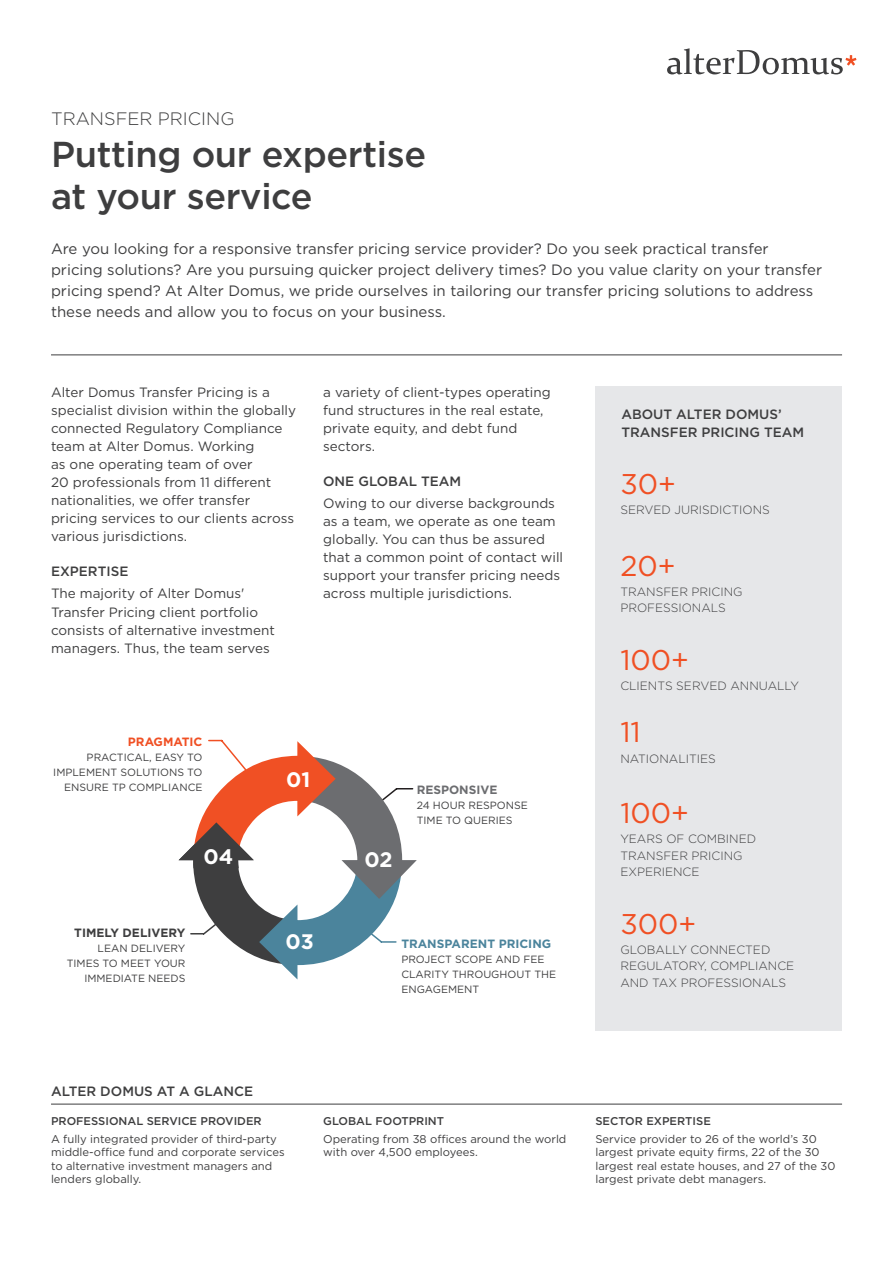
<style>
.page{position:relative;width:893px;height:1263px;background:#fff}
.page>*{position:absolute;margin:0;border:0;box-sizing:border-box;transform-origin:0 0}
.Headline{font:500 36px/42px "Gotham";letter-spacing:-.01em;color:#3e3e3f}
.Figures_Large{font:28.5px "Gotham";color:#f05024}
.Body_Text_Bold{font:700 21px "Gotham";letter-spacing:-.01em;color:#fff}
.Headline_2nd_level{font:300 18px "Gotham";color:#3e3e3f}
.Inrto_text{font:15px/21px "Gotham";color:#3e3e3f}
.Body_Text{font:13.5px/18px "Gotham";color:#3e3e3f}
.Body_Text_Bold-2{font:500 13.5px/18px "Gotham";color:#3e3e3f}
.Figures_text{font:300 12px/16.5px "Gotham";color:#3e3e3f}
.Body_Text_Bold-3{font:700 12px "Gotham";color:#4b849c}
.Body_Text_Bold-4{font:700 12px "Gotham";color:#3e3e3f}
.Body_Text_Bold-5{font:700 12px "Gotham";color:#6c6d70}
.Body_Text_Bold-6{font:700 12px "Gotham";color:#f05024}
.Body_Text-2{font:11.25px/13.5px "Gotham";color:#3e3e3f}
.Body_Text_Bold-7{font:500 11.25px "Gotham";color:#3e3e3f}
.Body_Text_Bold-8{font:10.5px/15px "Gotham";color:#3e3e3f;text-align:right}
</style>
<div class="page">
<svg style="left:667px;top:48px;width:189px;height:26px"></svg>
<svg style="left:179px;top:739px;width:238px;height:240px"></svg>
<div style="left:595px;top:386px;width:247px;height:645px;background:#e6e7e9"></div>
<hr style="left:51px;top:354px;width:791px;height:1px;background:#3e3e3f">
<hr style="left:51px;top:1104px;width:791px;height:1px;background:#3e3e3f">
<p class="Headline_2nd_level" style="left:51px;top:107px;width:185px">TRANSFER PRICING</p>
<p class="Headline" style="left:51px;top:133px;width:377px">Putting our expertise at your service</p>
<p class="Inrto_text" style="left:51px;top:238px;width:773px">Are you looking for a responsive transfer pricing service provider? Do you seek practical transfer pricing solutions? Are you pursuing quicker project delivery times? Do you value clarity on your transfer pricing spend? At Alter Domus, we pride ourselves in tailoring our transfer pricing solutions to address these needs and allow you to focus on your business.</p>
<p class="Body_Text" style="left:51px;top:383px;width:247px">Alter Domus Transfer Pricing is a specialist division within the globally connected Regulatory Compliance team at Alter Domus. Working<br>as one operating team of over<br>20 professionals from 11 different nationalities, we offer transfer pricing services to our clients across various jurisdictions.</p>
<p class="Body_Text_Bold-2" style="left:51px;top:562px;width:79px">EXPERTISE</p>
<p class="Body_Text" style="left:51px;top:584px;width:225px">The majority of Alter Domus' Transfer Pricing client portfolio consists of alternative investment managers. Thus, the team serves</p>
<p class="Body_Text" style="left:323px;top:383px;width:229px">a variety of client-types operating fund structures in the real estate, private equity, and debt fund sectors.</p>
<p class="Body_Text_Bold-2" style="left:323px;top:472px;width:140px">ONE GLOBAL TEAM</p>
<p class="Body_Text" style="left:323px;top:494px;width:241px">Owing to our diverse backgrounds as a team, we operate as one team globally. You can thus be assured that a common point of contact will support your transfer pricing needs across multiple jurisdictions.</p>
<p class="Body_Text_Bold-6" style="left:128px;top:734px;width:76px">PRAGMATIC</p>
<p class="Body_Text_Bold-8" style="left:53px;top:750px;width:151px">PRACTICAL, EASY TO<br>IMPLEMENT SOLUTIONS TO<br>ENSURE TP COMPLIANCE</p>
<p class="Body_Text_Bold" style="left:203px;top:842px;width:31px">04</p>
<p class="Body_Text_Bold-4" style="left:74px;top:925px;width:113px">TIMELY DELIVERY</p>
<p class="Body_Text_Bold-8" style="left:67px;top:941px;width:120px">LEAN DELIVERY<br>TIMES TO MEET YOUR<br>IMMEDIATE NEEDS</p>
<p class="Body_Text_Bold" style="left:286px;top:766px;width:26px">01</p>
<p class="Body_Text_Bold" style="left:286px;top:928px;width:30px">03</p>
<p class="Body_Text_Bold" style="left:364px;top:846px;width:30px">02</p>
<p class="Body_Text_Bold-5" style="left:417px;top:782px;width:82px">RESPONSIVE</p>
<p class="Body_Text_Bold-8" style="left:417px;top:798px;width:113px;text-align:left">24 HOUR RESPONSE<br>TIME TO QUERIES</p>
<p class="Body_Text_Bold-3" style="left:401px;top:935px;width:151px">TRANSPARENT PRICING</p>
<p class="Body_Text_Bold-8" style="left:401px;top:951px;width:156px;text-align:left">PROJECT SCOPE AND FEE<br>CLARITY THROUGHOUT THE<br>ENGAGEMENT</p>
<p class="Body_Text_Bold-2" style="left:621px;top:405px;width:184px">ABOUT ALTER DOMUS’<br>TRANSFER PRICING TEAM</p>
<p class="Figures_Large" style="left:620px;top:466px;width:57px">30+</p>
<p class="Figures_text" style="left:620px;top:501px;width:151px">SERVED JURISDICTIONS</p>
<p class="Figures_Large" style="left:620px;top:547px;width:57px">20+</p>
<p class="Figures_text" style="left:620px;top:583px;width:124px">TRANSFER PRICING<br>PROFESSIONALS</p>
<p class="Figures_Large" style="left:620px;top:642px;width:70px">100+</p>
<p class="Figures_text" style="left:620px;top:677px;width:180px">CLIENTS SERVED ANNUALLY</p>
<p class="Figures_Large" style="left:620px;top:714px;width:22px">11</p>
<p class="Figures_text" style="left:620px;top:750px;width:97px">NATIONALITIES</p>
<p class="Figures_Large" style="left:620px;top:794px;width:70px">100+</p>
<p class="Figures_text" style="left:620px;top:830px;width:137px">YEARS OF COMBINED<br>TRANSFER PRICING<br>EXPERIENCE</p>
<p class="Figures_Large" style="left:620px;top:905px;width:78px">300+</p>
<p class="Figures_text" style="left:620px;top:941px;width:175px">GLOBALLY CONNECTED<br>REGULATORY, COMPLIANCE<br>AND TAX PROFESSIONALS</p>
<p class="Body_Text_Bold-2" style="left:51px;top:1082px;width:204px">ALTER DOMUS AT A GLANCE</p>
<p class="Body_Text_Bold-7" style="left:51px;top:1113px;width:212px">PROFESSIONAL SERVICE PROVIDER</p>
<p class="Body_Text-2" style="left:51px;top:1132px;width:235px">A fully integrated provider of third-party middle-office fund and corporate services to alternative investment managers and lenders globally.</p>
<p class="Body_Text_Bold-7" style="left:323px;top:1113px;width:122px">GLOBAL FOOTPRINT</p>
<p class="Body_Text-2" style="left:323px;top:1132px;width:245px">Operating from 38 offices around the world with over 4,500 employees.</p>
<p class="Body_Text_Bold-7" style="left:595px;top:1113px;width:117px">SECTOR EXPERTISE</p>
<p class="Body_Text-2" style="left:595px;top:1132px;width:242px">Service provider to 26 of the world’s 30 largest private equity firms, 22 of the 30 largest real estate houses, and 27 of the 30 largest private debt managers.</p>
</div>
